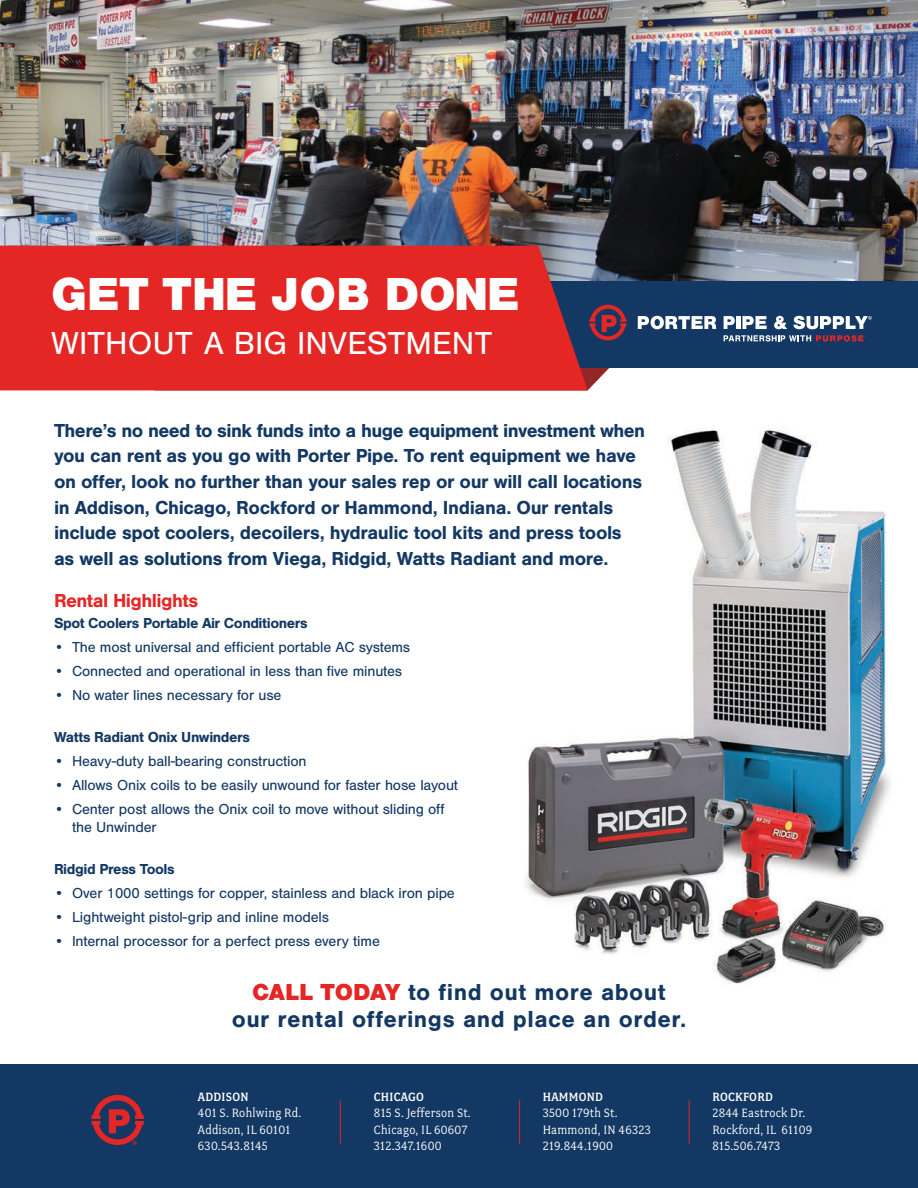
<style>
.page{position:relative;width:918px;height:1188px;background:#fff}
.page>*{position:absolute;margin:0;border:0;box-sizing:border-box;transform-origin:0 0}
.t1{font:900 48px "Nimbus San";color:#fff}
.t2{font:33px "Nimbus San";color:#fff}
.t3{font:700 24px/27px "Nimbus San";letter-spacing:.02em;color:#133863;text-align:center}
.t4{font:700 19.5px/25.5px "Nimbus San";letter-spacing:-.02em;color:#133863}
.t5{font:700 19.5px "Nimbus San";letter-spacing:-.03em;color:#e42625}
.t6{font:15px/18px "Nimbus San";letter-spacing:-.01em;color:#133863}
.t7{font:700 15px "Nimbus San";letter-spacing:-.03em;color:#133863}
.t8{font:13.5px/16.5px "Fairplex Narrow OT";letter-spacing:.02em;color:#fff}
.t9{font:500 13.5px "Fairplex Narrow OT";letter-spacing:.02em;color:#fff}
.s1{font-weight:900;color:#e42625}
</style>
<div class="page">
<img style="left:494px;top:390px;width:397px;height:594px">
<img style="left:0;top:0;width:918px;height:281px">
<div style="left:0;top:1065px;width:918px;height:123px;background:#133863"></div>
<svg style="left:588px;top:368px;width:21px;height:22px"></svg>
<div style="left:239px;top:281px;width:679px;height:87px;background:#133863"></div>
<div style="left:0;top:246px;width:588px;height:144px;background:#e42625"></div>
<hr style="left:519px;top:1101px;width:1px;height:43px;background:#e42625">
<hr style="left:689px;top:1101px;width:1px;height:43px;background:#e42625">
<hr style="left:340px;top:1101px;width:1px;height:43px;background:#e42625">
<svg style="left:92px;top:1095px;width:52px;height:50px"></svg>
<svg style="left:638px;top:316px;width:78px;height:13px"></svg>
<svg style="left:724px;top:316px;width:11px;height:13px"></svg>
<hr style="left:737px;top:316px;width:4px;height:13px;background:#fff">
<svg style="left:742px;top:316px;width:25px;height:13px"></svg>
<svg style="left:774px;top:316px;width:13px;height:13px"></svg>
<svg style="left:589px;top:305px;width:38px;height:35px"></svg>
<svg style="left:793px;top:316px;width:79px;height:13px"></svg>
<svg style="left:724px;top:335px;width:142px;height:7px"></svg>
<h1 class="t1" style="left:51px;top:267px;width:470px">GET THE JOB DONE</h1>
<h2 class="t2" style="left:51px;top:325px;width:443px">WITHOUT A BIG INVESTMENT</h2>
<p class="t4" style="left:54px;top:418px;width:593px">There’s no need to sink funds into a huge equipment investment when you can rent as you go with Porter Pipe. To rent equipment we have on offer, look no further than your sales rep or our will call locations in Addison, Chicago, Rockford or Hammond, Indiana. Our rentals include spot coolers, decoilers, hydraulic tool kits and press tools as well as solutions from Viega, Ridgid, Watts Radiant and more.</p>
<h3 class="t5" style="left:54px;top:590px;width:146px">Rental Highlights</h3>
<p class="t7" style="left:54px;top:615px;width:255px">Spot Coolers Portable Air Conditioners</p>
<p class="t6" style="left:54px;top:639px;width:358px">• The most universal and efficient portable AC systems</p>
<p class="t6" style="left:54px;top:663px;width:350px">• Connected and operational in less than five minutes</p>
<p class="t6" style="left:54px;top:687px;width:229px">• No water lines necessary for use</p>
<p class="t7" style="left:54px;top:729px;width:198px">Watts Radiant Onix Unwinders</p>
<p class="t6" style="left:54px;top:753px;width:254px">• Heavy-duty ball-bearing construction</p>
<p class="t6" style="left:54px;top:777px;width:406px">• Allows Onix coils to be easily unwound for faster hose layout</p>
<p class="t6" style="left:72px;top:801px;width:374px;text-indent:-18px">• Center post allows the Onix coil to move without sliding off the Unwinder</p>
<p class="t7" style="left:54px;top:861px;width:122px">Ridgid Press Tools</p>
<p class="t6" style="left:54px;top:885px;width:402px">• Over 1000 settings for copper, stainless and black iron pipe</p>
<p class="t6" style="left:54px;top:909px;width:277px">• Lightweight pistol-grip and inline models</p>
<p class="t6" style="left:54px;top:933px;width:327px">• Internal processor for a perfect press every time</p>
<h3 class="t3" style="left:232px;top:979px;width:456px"><span class="s1">CALL TODAY</span> to find out more about our rental offerings and place an order.</h3>
<p class="t9" style="left:198px;top:1089px;width:52px">ADDISON</p>
<p class="t8" style="left:198px;top:1105px;width:105px">401 S. Rohlwing Rd.<br>Addison, IL 60101<br>630.543.8145</p>
<p class="t9" style="left:374px;top:1089px;width:52px">CHICAGO</p>
<p class="t8" style="left:374px;top:1105px;width:98px">815 S. Jefferson St.<br>Chicago, IL 60607<br>312.347.1600</p>
<p class="t9" style="left:543px;top:1089px;width:62px">HAMMOND</p>
<p class="t8" style="left:543px;top:1105px;width:110px">3500 179th St.<br>Hammond, IN 46323<br>219.844.1900</p>
<p class="t9" style="left:712px;top:1089px;width:62px">ROCKFORD</p>
<p class="t8" style="left:712px;top:1105px;width:101px">2844 Eastrock Dr.<br>Rockford, IL 61109<br>815.506.7473</p>
</div>
